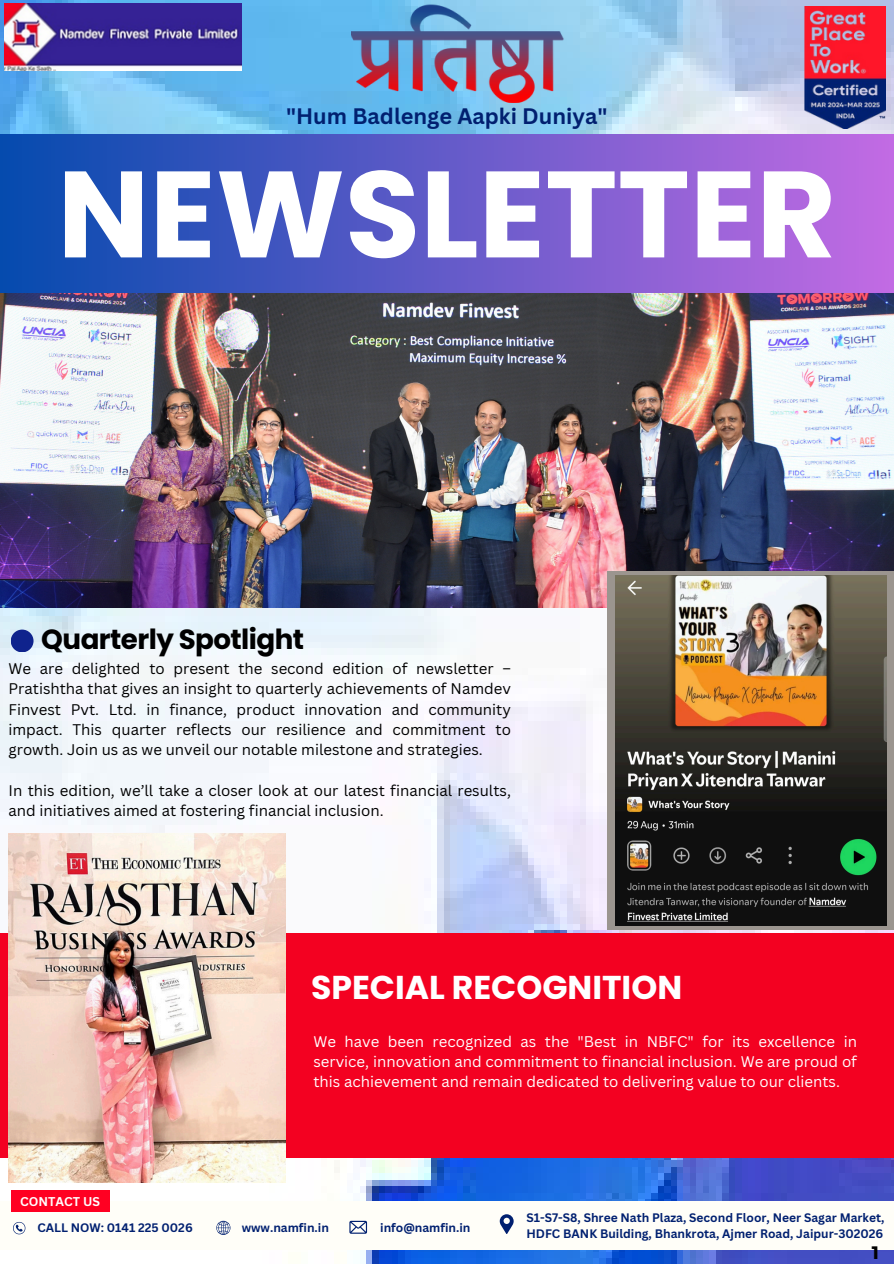
<style>
.page{position:relative;width:894px;height:1264px;background:#fff}
.page>*{position:absolute;margin:0;border:0;box-sizing:border-box;transform-origin:0 0}
.t1{font:700 122.55px "Poppins";color:#fff}
.t2{font:700 33px "Poppins";color:#fff}
.t3{font:700 27.75px "Poppins";letter-spacing:-.02em;color:#000}
.t4{font:700 21.75px "Canva Sans";color:#012070}
.t5{font:700 18px "Montserrat";color:#000}
.t6{font:15px/20.2px "Canva Sans";color:#000;text-align:justify}
.t7{font:15px/20.2px "Canva Sans";color:#fff;text-align:justify}
.t8{font:700 12.45px "Canva Sans";color:#fff}
.t9{font:700 12px/16px "Canva Sans";color:#012070}
</style>
<div class="page">
<img style="left:0;top:0;width:893px;height:1263px">
<div style="left:0;top:134px;width:893px;height:182px;background:linear-gradient(to right,#054bae,#c36be4)"></div>
<div style="left:0;top:933px;width:893px;height:224px;background:#f30121"></div>
<img style="left:0;top:294px;width:893px;height:313px">
<div style="left:606px;top:571px;width:287px;height:359px;background:#9b958f"></div>
<img style="left:9px;top:833px;width:276px;height:349px">
<img style="left:4px;top:4px;width:238px;height:66px">
<img style="left:351px;top:4px;width:223px;height:99px">
<div style="left:0;top:1201px;width:893px;height:48px;background:#fffef8"></div>
<svg style="left:499px;top:1214px;width:14px;height:20px"></svg>
<svg style="left:13px;top:1221px;width:12px;height:13px"></svg>
<svg style="left:349px;top:1220px;width:18px;height:13px"></svg>
<svg style="left:216px;top:1220px;width:14px;height:14px"></svg>
<div style="left:11px;top:629px;width:23px;height:23px;background:#0f238d;border-radius:50%"></div>
<div style="left:11px;top:1190px;width:98px;height:21px;background:#f02"></div>
<img style="left:615px;top:576px;width:271px;height:349px">
<img style="left:804px;top:7px;width:81px;height:121px">
<p class="t4" style="left:286px;top:101px;width:323px">"Hum Badlenge Aapki Duniya"</p>
<h5 class="t1" style="left:57px;top:129px;width:780px">NEWSLETTER</h5>
<h5 class="t3" style="left:41px;top:619px;width:264px">Quarterly Spotlight</h5>
<p class="t6" style="left:9px;top:658px;width:504px">We are delighted to present the second edition of newsletter – Pratishtha that gives an insight to quarterly achievements of Namdev Finvest Pvt. Ltd. in finance, product innovation and community impact. This quarter reflects our resilience and commitment to growth. Join us as we unveil our notable milestone and strategies.</p>
<h6 class="t6" style="left:9px;top:779px;width:504px">In this edition, we’ll take a closer look at our latest financial results, and initiatives aimed at fostering financial inclusion.</h6>
<h6 class="t2" style="left:311px;top:964px;width:372px">SPECIAL RECOGNITION</h6>
<h5 class="t8" style="left:20px;top:1192px;width:81px">CONTACT US</h5>
<p class="t7" style="left:313px;top:1030px;width:545px">We have been recognized as the "Best in NBFC" for its excellence in service, innovation and commitment to financial inclusion. We are proud of this achievement and remain dedicated to delivering value to our clients.</p>
<h1 class="t9" style="left:37px;top:1219px;width:157px">CALL NOW: 0141 225 0026</h1>
<p class="t9" style="left:380px;top:1218px;width:92px">info@namfin.in</p>
<p class="t9" style="left:526px;top:1208px;width:359px">S1-S7-S8, Shree Nath Plaza, Second Floor, Neer Sagar Market,<br>HDFC BANK Building, Bhankrota, Ajmer Road, Jaipur-302026</p>
<h3 class="t9" style="left:242px;top:1218px;width:89px">www.namfin.in</h3>
<p class="t5" style="left:871px;top:1240px;width:9px">1</p>
</div>
